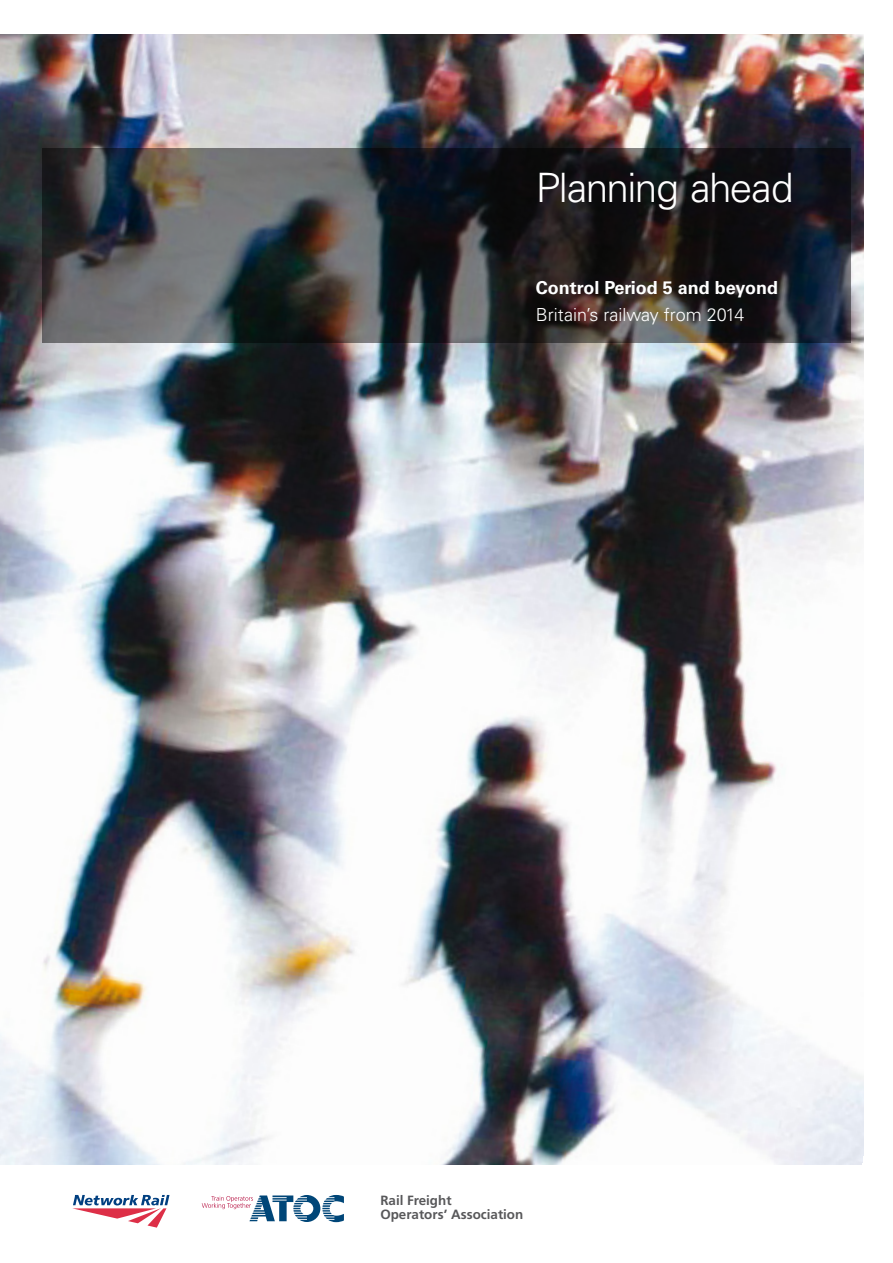
<style>
.page{position:relative;width:893px;height:1263px;background:#fff}
.page>*{position:absolute;margin:0;border:0;box-sizing:border-box;transform-origin:0 0}
.t1{font:300 40.5px "Univers";letter-spacing:-.04em;color:#fff}
.t2{font:300 18px "Univers";color:#fff}
.t3{font:700 18px "Univers";color:#fff}
.t4{font:700 13.35px/14.2px "Frutiger";color:#58585a}
</style>
<div class="page">
<svg style="left:72px;top:1195px;width:97px;height:32px"></svg>
<svg style="left:202px;top:1195px;width:142px;height:27px"></svg>
<img style="left:0;top:34px;width:863px;height:1130px">
<svg style="left:42px;top:148px;width:809px;height:194px;background:#353538"></svg>
<h1 class="t1" style="left:536px;top:163px;width:259px">Planning ahead</h1>
<h2 class="t3" style="left:536px;top:277px;width:244px">Control Period 5 and beyond</h2>
<h2 class="t2" style="left:536px;top:304px;width:210px">Britain’s railway from 2014</h2>
<p class="t4" style="left:380px;top:1193px;width:144px">Rail Freight<br>Operators’ Association</p>
</div>
